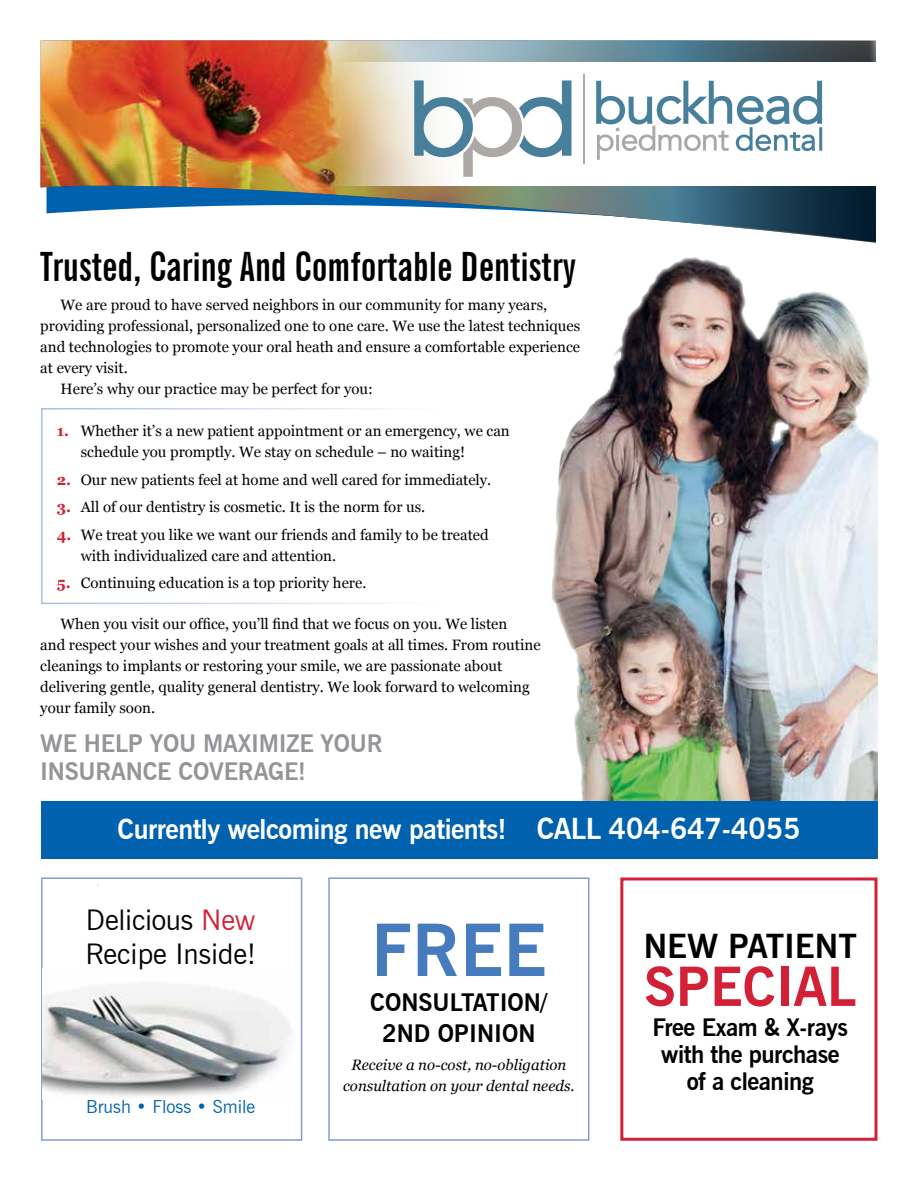
<style>
.page{position:relative;width:918px;height:1188px;background:#fff}
.page>*{position:absolute;margin:0;border:0;box-sizing:border-box;transform-origin:0 0}
.t1{font:700 72px "News Gothic BT";color:#467bbe}
.t2{font:700 54px "News Gothic BT";color:#d22137}
.t3{font:700 extra-condensed 40.5px "News Gothic BT";color:#000}
.t4{font:700 33px "News Gothic BT";color:#000}
.t5{font:28.5px/33.8px "News Gothic BT";letter-spacing:-.01em;color:#000}
.t6{font:700 27.3px "News Gothic BT";letter-spacing:-.02em;color:#fff}
.t7{font:700 24px/27px "News Gothic BT";letter-spacing:-.02em;color:#000;text-align:center}
.t8{font:700 24px/28.5px "News Gothic BT";letter-spacing:-.01em;color:#939598}
.t9{font:700 24px/31.5px "News Gothic BT";color:#000;text-align:center}
.t10{font:18px "News Gothic BT";color:#0062af}
.t11{font:15px/21px "Georgia";color:#000}
.t12{font:italic 15px/21px "Georgia";color:#000;text-align:center}
.s1{font-weight:700;color:#d22137}
.s2{font-size:28.8px}
.s3{color:#d22137}
</style>
<div class="page">
<img style="left:551px;top:257px;width:327px;height:544px">
<div style="left:41px;top:801px;width:837px;height:57px;background:#0062af"></div>
<div style="left:328px;top:878px;width:261px;height:263px;background:#fff;border:2px solid #809dd1"></div>
<div style="left:620px;top:878px;width:258px;height:263px;background:#fff;border:3px solid #d22137"></div>
<div style="left:41px;top:878px;width:261px;height:263px;background:#fff;border:2px solid #809dd1"></div>
<img style="left:42px;top:969px;width:249px;height:130px">
<svg style="left:688px;top:40px;width:188px;height:203px"></svg>
<img style="left:40px;top:40px;width:648px;height:183px">
<svg style="left:332px;top:62px;width:544px;height:124px"></svg>
<hr style="left:583px;top:75px;width:2px;height:89px;background:#aba8a6">
<svg style="left:414px;top:80px;width:158px;height:97px"></svg>
<svg style="left:596px;top:81px;width:226px;height:79px"></svg>
<h3 class="t3" style="left:40px;top:242px;width:537px">Trusted, Caring And Comfortable Dentistry</h3>
<p class="t11" style="left:61px;top:295px;width:488px">We are proud to have served neighbors in our community for many years,</p>
<p class="t11" style="left:40px;top:316px;width:541px">providing professional, personalized one to one care. We use the latest techniques</p>
<p class="t11" style="left:40px;top:337px;width:541px">and technologies to promote your oral heath and ensure a comfortable experience</p>
<p class="t11" style="left:40px;top:358px;width:89px">at every visit.</p>
<p class="t11" style="left:61px;top:379px;width:314px">Here’s why our practice may be perfect for you:</p>
<p class="t11" style="left:81px;top:421px;width:430px;text-indent:-24px"><span class="s1">1.</span> Whether it’s a new patient appointment or an emergency, we can schedule you promptly. We stay on schedule – no waiting!</p>
<p class="t11" style="left:57px;top:469px;width:436px"><span class="s1">2.</span> Our new patients feel at home and well cared for immediately.</p>
<p class="t11" style="left:57px;top:497px;width:370px"><span class="s1">3.</span> All of our dentistry is cosmetic. It is the norm for us.</p>
<p class="t11" style="left:81px;top:524px;width:409px;text-indent:-24px"><span class="s1">4.</span> We treat you like we want our friends and family to be treated with individualized care and attention.</p>
<p class="t11" style="left:57px;top:573px;width:311px"><span class="s1">5.</span> Continuing education is a top priority here.</p>
<p class="t11" style="left:40px;top:614px;width:502px;text-indent:20px">When you visit our office, you’ll find that we focus on you. We listen<br>and respect your wishes and your treatment goals at all times. From routine cleanings to implants or restoring your smile, we are passionate about delivering gentle, quality general dentistry. We look forward to welcoming your family soon.</p>
<h3 class="t8" style="left:40px;top:729px;width:344px">WE HELP YOU MAXIMIZE YOUR<br>INSURANCE COVERAGE!</h3>
<h3 class="t6" style="left:118px;top:813px;width:684px">Currently welcoming new patients! <span class="s2">CALL 404-647-4055</span></h3>
<h3 class="t5" style="left:85px;top:903px;width:172px">Delicious <span class="s3">New<br></span>Recipe Inside!</h3>
<p class="t10" style="left:86px;top:1096px;width:171px">Brush • Floss • Smile</p>
<h1 class="t1" style="left:371px;top:907px;width:177px">FREE</h1>
<h3 class="t9" style="left:370px;top:986px;width:179px">CONSULTATION/<br>2ND OPINION</h3>
<p class="t12" style="left:343px;top:1054px;width:233px">Receive a no-cost, no-obligation consultation on your dental needs.</p>
<h3 class="t4" style="left:644px;top:926px;width:215px">NEW PATIENT</h3>
<h2 class="t2" style="left:644px;top:954px;width:214px">SPECIAL</h2>
<h3 class="t7" style="left:652px;top:1014px;width:197px">Free Exam &amp; X-rays with the purchase of a cleaning</h3>
</div>
